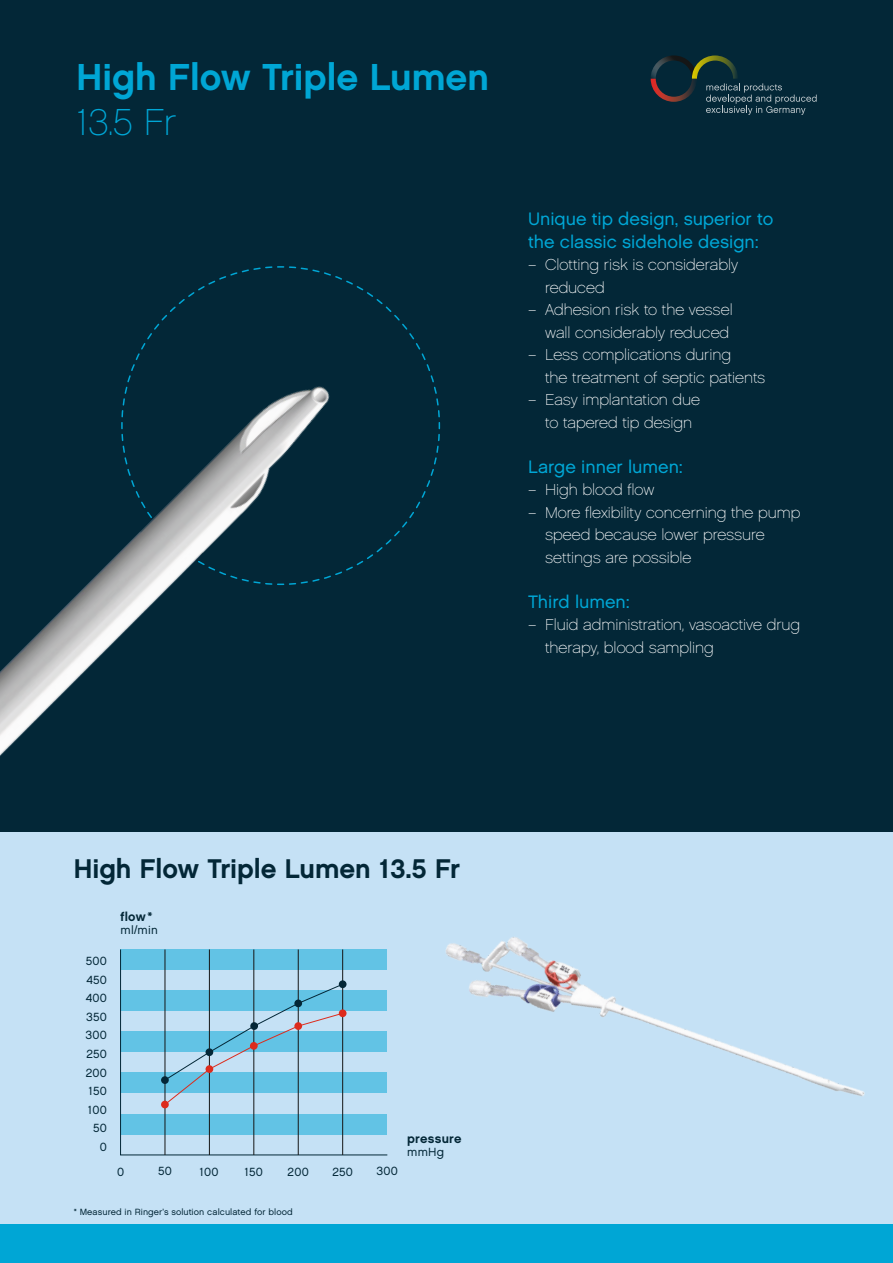
<style>
.page{position:relative;width:893px;height:1263px;background:#032737}
.page>*{position:absolute;margin:0;border:0;box-sizing:border-box;transform-origin:0 0}
.t1{font:37.5px "Chalet New York Nineteen Sixty";color:#00a6d5}
.t2{font:37.5px "Chalet Paris Nineteen Sixty";color:#00a6d5}
.t3{font:27px "Chalet New York Nineteen Sixty";color:#032737}
.t4{font:18px/22.5px "Chalet London Nineteen Sixty";color:#00a6d5}
.t5{font:15.75px/22.5px "Chalet Paris Nineteen Sixty";color:#fff}
.t6{font:12.75px "Chalet New York Nineteen Sixty";letter-spacing:.02em;color:#032737}
.t7{font:11.85px/18.6px "Chalet London Nineteen Sixty";letter-spacing:.02em;color:#032737;text-align:right}
.t8{font:9px "Chalet London Nineteen Sixty";letter-spacing:.01em;color:#032737}
</style>
<div class="page">
<div style="left:0;top:833px;width:893px;height:430px;background:#c5e1f5"></div>
<div style="left:0;top:1225px;width:893px;height:38px;background:#00a6d5"></div>
<img style="left:427px;top:832px;width:445px;height:393px">
<svg style="left:120px;top:949px;width:268px;height:207px"></svg>
<hr style="left:165px;top:949px;width:1px;height:206px;background:#151616">
<hr style="left:209px;top:949px;width:1px;height:206px;background:#151616">
<hr style="left:254px;top:949px;width:1px;height:206px;background:#151616">
<hr style="left:298px;top:949px;width:1px;height:206px;background:#151616">
<hr style="left:342px;top:949px;width:1px;height:206px;background:#151616">
<svg style="left:339px;top:1009px;width:8px;height:8px"></svg>
<svg style="left:339px;top:980px;width:8px;height:8px"></svg>
<svg style="left:164px;top:983px;width:180px;height:122px"></svg>
<div style="left:161px;top:1101px;width:8px;height:7px;background:#dd2b1c;border-radius:50%"></div>
<div style="left:161px;top:1076px;width:8px;height:8px;background:#032737;border-radius:50%"></div>
<div style="left:206px;top:1048px;width:7px;height:8px;background:#032737;border-radius:50%"></div>
<svg style="left:651px;top:55px;width:166px;height:60px"></svg>
<svg style="left:173px;top:266px;width:268px;height:275px"></svg>
<img style="left:0;top:308px;width:391px;height:525px">
<h1 class="t1" style="left:77px;top:54px;width:414px">High Flow Triple Lumen</h1>
<h1 class="t2" style="left:77px;top:100px;width:101px">13.5 Fr</h1>
<p class="t4" style="left:528px;top:207px;width:247px">Unique tip design, superior to the classic sidehole design:</p>
<p class="t5" style="left:545px;top:253px;width:194px;text-indent:-17px">– Clotting risk is considerably reduced</p>
<p class="t5" style="left:528px;top:298px;width:206px;text-align:right">– Adhesion risk to the vessel wall considerably reduced</p>
<p class="t5" style="left:545px;top:344px;width:222px;text-indent:-17px">– Less complications during<br>the treatment of septic patients</p>
<p class="t5" style="left:528px;top:389px;width:173px;text-align:center">– Easy implantation due to tapered tip design</p>
<p class="t4" style="left:528px;top:455px;width:156px">Large inner lumen:</p>
<p class="t5" style="left:528px;top:478px;width:128px">– High blood flow</p>
<p class="t5" style="left:545px;top:501px;width:257px;text-indent:-17px">– More flexibility concerning the pump speed because lower pressure settings are possible</p>
<p class="t4" style="left:528px;top:590px;width:103px">Third lumen:</p>
<p class="t5" style="left:545px;top:613px;width:257px;text-indent:-17px">– Fluid administration, vasoactive drug therapy, blood sampling</p>
<h2 class="t3" style="left:74px;top:852px;width:388px">High Flow Triple Lumen 13.5 Fr</h2>
<p class="t7" style="left:86px;top:951px;width:23px">500<br>450<br>400<br>350<br>300<br>250<br>200<br>150<br>100<br>50<br>0</p>
<p class="t6" style="left:121px;top:909px;width:33px">flow*</p>
<p class="t7" style="left:121px;top:920px;width:39px">ml/min</p>
<p class="t7" style="left:117px;top:1162px;width:9px">0</p>
<p class="t7" style="left:158px;top:1162px;width:15px">50</p>
<p class="t7" style="left:200px;top:1162px;width:20px">100</p>
<p class="t7" style="left:245px;top:1162px;width:19px">150</p>
<p class="t7" style="left:288px;top:1162px;width:23px">200</p>
<p class="t7" style="left:332px;top:1162px;width:22px">250</p>
<p class="t7" style="left:376px;top:1162px;width:23px">300</p>
<p class="t6" style="left:407px;top:1131px;width:56px">pressure</p>
<p class="t7" style="left:407px;top:1142px;width:38px">mmHg</p>
<p class="t8" style="left:74px;top:1206px;width:220px">* Measured in Ringer’s solution calculated for blood</p>
</div>
